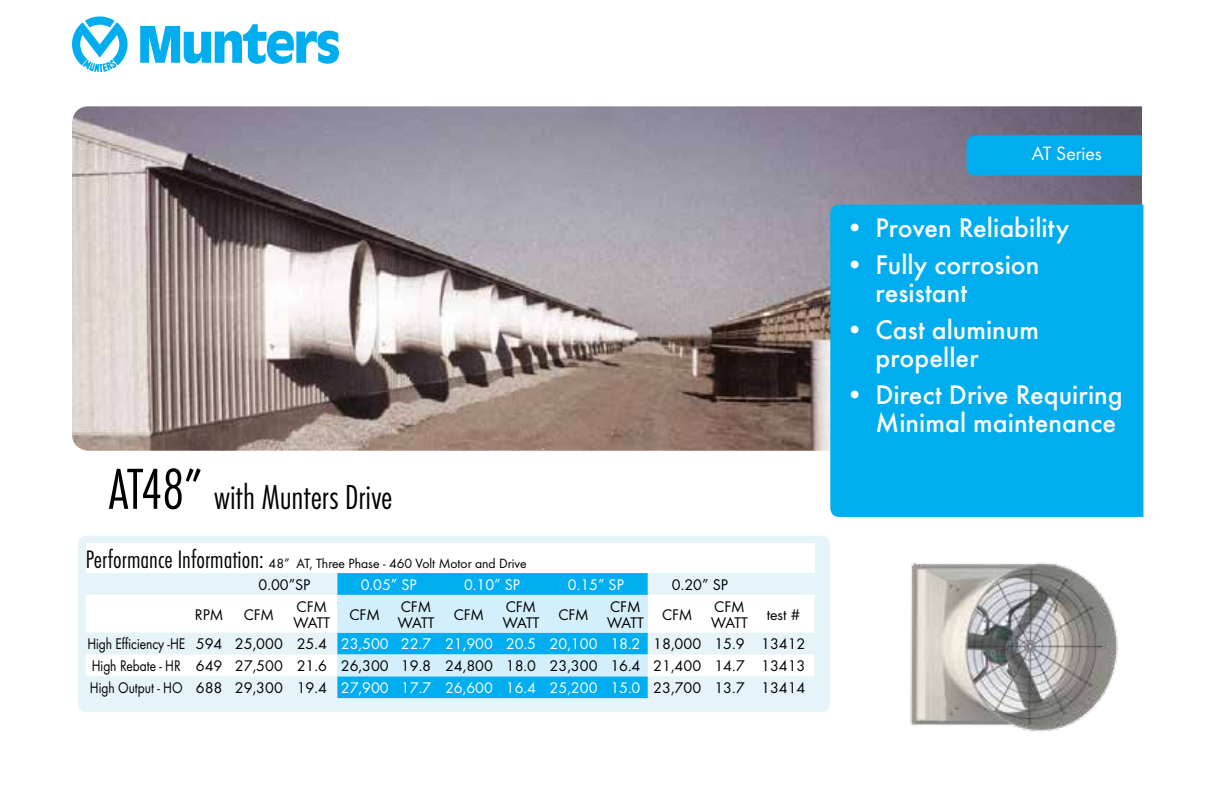
<style>
.page{position:relative;width:1224px;height:792px;background:#fff}
.page>*{position:absolute;margin:0;border:0;box-sizing:border-box;transform-origin:0 0}
.t1{font:300 36px "Futura Con";color:#000}
.t2{font:500 28px/28px "Futura";letter-spacing:.005em;color:#fff}
.t3{font:20px "Futura Boo";color:#fff}
.t4{font:16px/16px "Futura Boo";color:#000}
.t5{font:16px/21.8px "Futura Boo";color:#000;scale:.85 1}
.t6{font:16px "Futura Boo";color:#fff}
.t7{font:13.8px "Futura Boo";color:#000}
.s1{font-size:60px}
.s2{font-family:"Futura Con";font-weight:300;font-size:26.2px}
.s3{color:#fff}
</style>
<div class="page">
<img style="left:72px;top:106px;width:1070px;height:345px">
<svg style="left:140px;top:24px;width:199px;height:40px"></svg>
<svg style="left:72px;top:16px;width:56px;height:56px"></svg>
<div style="left:967px;top:135px;width:175px;height:41px;background:#00aeef"></div>
<div style="left:830px;top:205px;width:313px;height:312px;background:#00aeef"></div>
<img style="left:910px;top:562px;width:208px;height:169px">
<div style="left:78px;top:536px;width:752px;height:176px;background:#e6f3f8;border-radius:9px"></div>
<div style="left:86px;top:544px;width:728px;height:29px;background:#fff"></div>
<svg style="left:337px;top:573px;width:311px;height:125px;background:#04afef"></svg>
<svg style="left:86px;top:595px;width:728px;height:81px;fill:#fff"></svg>
<svg style="left:327px;top:595px;width:321px;height:81px;background:#9fdef8"></svg>
<h1 class="t1" style="left:109px;top:476px;width:285px"><span class="s1">AT48”</span> with Munters Drive</h1>
<p class="t7" style="left:86px;top:555px;width:442px"><span class="s2">Performance Information:</span> 48” AT, Three Phase - 460 Volt Motor and Drive</p>
<p class="t4" style="left:259px;top:576px;width:53px">0.00”SP</p>
<p class="t6" style="left:361px;top:575px;width:57px">0.05” SP</p>
<p class="t6" style="left:464px;top:575px;width:57px">0.10” SP</p>
<p class="t6" style="left:568px;top:575px;width:57px">0.15” SP</p>
<p class="t4" style="left:672px;top:576px;width:57px">0.20” SP</p>
<p class="t4" style="left:195px;top:606px;width:30px">RPM</p>
<p class="t4" style="left:244px;top:606px;width:32px">CFM</p>
<p class="t4" style="left:294px;top:598px;width:38px">CFM<br>WATT</p>
<p class="t4" style="left:350px;top:606px;width:32px">CFM</p>
<p class="t4" style="left:398px;top:598px;width:38px">CFM<br>WATT</p>
<p class="t4" style="left:454px;top:606px;width:32px">CFM</p>
<p class="t4" style="left:503px;top:598px;width:38px">CFM<br>WATT</p>
<p class="t4" style="left:558px;top:606px;width:32px">CFM</p>
<p class="t4" style="left:607px;top:598px;width:38px">CFM<br>WATT</p>
<p class="t4" style="left:662px;top:606px;width:32px">CFM</p>
<p class="t4" style="left:711px;top:598px;width:38px">CFM<br>WATT</p>
<p class="t4" style="left:87px;top:599px;width:720px;line-height:29.8px;text-indent:679px">test #<br>High Efficiency -HE 594 25,000 25.4 <span class="s3">23,500 22.7 21,900 20.5 20,100 18.2</span> 18,000 15.9 13412</p>
<p class="t5" style="left:90px;top:655px;width:843px">High Rebate - HR 649 27,500 21.6 26,300 19.8 24,800 18.0 23,300 16.4 21,400 14.7 13413<br>High Output - HO 688 29,300 19.4 <span class="s3">27,900 17.7 26,600 16.4 25,200 15.0</span> 23,700 13.7 13414</p>
<p class="t3" style="left:1032px;top:142px;width:72px">AT Series</p>
<h2 class="t2" style="left:846px;top:214px;width:225px">• Proven Reliability</h2>
<h2 class="t2" style="left:876px;top:251px;width:165px;text-indent:-30px">• Fully corrosion resistant</h2>
<h2 class="t2" style="left:876px;top:316px;width:165px;text-indent:-30px">• Cast aluminum propeller</h2>
<h2 class="t2" style="left:846px;top:381px;width:279px;text-align:right">• Direct Drive Requiring<br>Minimal maintenance</h2>
</div>
